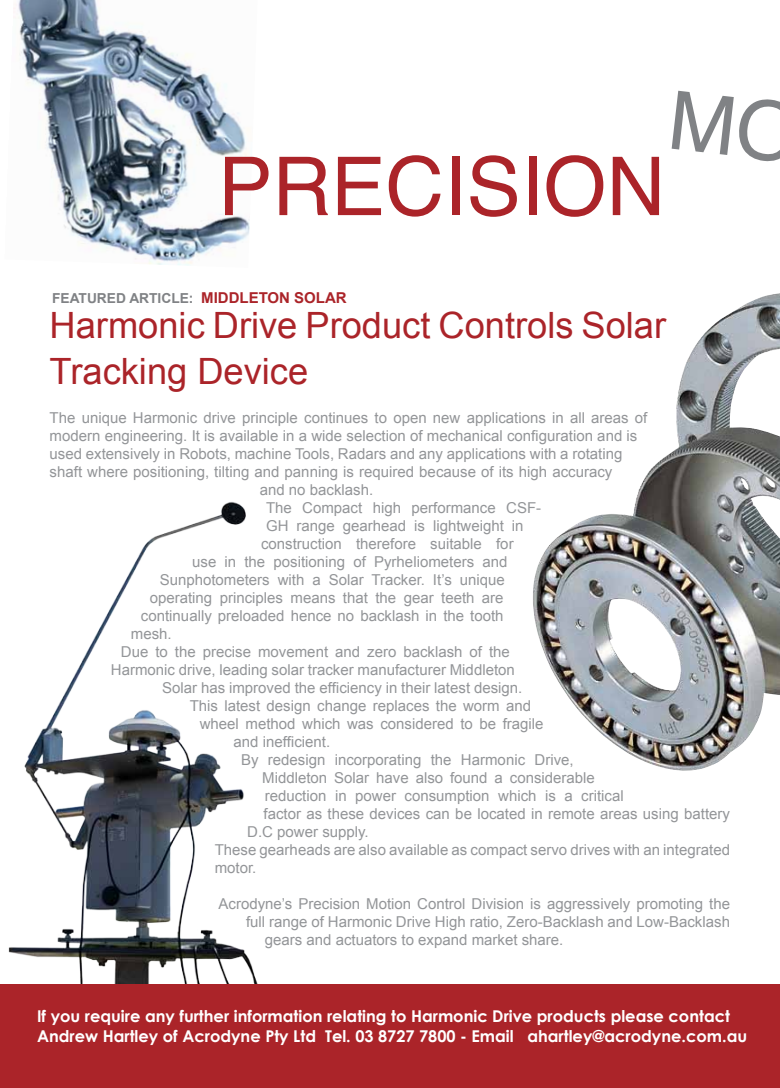
<style>
.page{position:relative;width:780px;height:1088px;background:#fff}
.page>*{position:absolute;margin:0;border:0;box-sizing:border-box;transform-origin:0 0}
.t1{font:81.25px "Helvetica";color:#ab2429}
.t2{font:36.25px/46.2px "Arial";color:#ab2429}
.t3{font:700 16.25px/19.5px "Century Gothic";color:#fff}
.t4{font:15px "Arial";color:#939598}
.t5{font:700 13.75px "Arial";color:#808285}
.s1{font-size:15px;color:#ab2429}
</style>
<div class="page">
<img style="left:533px;top:293px;width:247px;height:478px">
<img style="left:13px;top:0;width:237px;height:266px">
<img style="left:8px;top:502px;width:250px;height:482px">
<div style="left:0;top:984px;width:780px;height:104px;background:#ab2429"></div>
<h1 class="t1" style="left:218px;top:124px;width:448px">PRECISION</h1>
<p class="t5" style="left:52px;top:289px;width:296px">FEATURED ARTICLE: <span class="s1">MIDDLETON SOLAR</span></p>
<h2 class="t2" style="left:50px;top:303px;width:618px">Harmonic Drive Product Controls Solar<br>Tracking Device</h2>
<p class="t4" style="left:50px;top:408px;width:599px">The unique Harmonic drive principle continues to open new applications in all areas of</p>
<p class="t4" style="left:50px;top:426px;width:589px">modern engineering. It is available in a wide selection of mechanical configuration and is</p>
<p class="t4" style="left:50px;top:444px;width:574px">used extensively in Robots, machine Tools, Radars and any applications with a rotating</p>
<p class="t4" style="left:50px;top:462px;width:564px">shaft where positioning, tilting and panning is required because of its high accuracy</p>
<p class="t4" style="left:260px;top:480px;width:115px">and no backlash.</p>
<p class="t4" style="left:266px;top:498px;width:276px">The Compact high performance CSF-</p>
<p class="t4" style="left:266px;top:516px;width:259px">GH range gearhead is lightweight in</p>
<p class="t4" style="left:261px;top:534px;width:254px">construction therefore suitable for</p>
<p class="t4" style="left:192px;top:552px;width:316px">use in the positioning of Pyrheliometers and</p>
<p class="t4" style="left:160px;top:570px;width:346px">Sunphotometers with a Solar Tracker. It’s unique</p>
<p class="t4" style="left:150px;top:588px;width:355px">operating principles means that the gear teeth are</p>
<p class="t4" style="left:141px;top:606px;width:364px">continually preloaded hence no backlash in the tooth</p>
<p class="t4" style="left:131px;top:624px;width:42px">mesh.</p>
<p class="t4" style="left:121px;top:642px;width:390px">Due to the precise movement and zero backlash of the</p>
<p class="t4" style="left:111px;top:660px;width:405px">Harmonic drive, leading solar tracker manufacturer Middleton</p>
<p class="t4" style="left:162px;top:678px;width:361px">Solar has improved the efficiency in their latest design.</p>
<p class="t4" style="left:190px;top:696px;width:343px">This latest design change replaces the worm and</p>
<p class="t4" style="left:200px;top:714px;width:345px">wheel method which was considered to be fragile</p>
<p class="t4" style="left:233px;top:732px;width:98px">and inefficient.</p>
<p class="t4" style="left:241px;top:750px;width:334px">By redesign incorporating the Harmonic Drive,</p>
<p class="t4" style="left:262px;top:768px;width:334px">Middleton Solar have also found a considerable</p>
<p class="t4" style="left:265px;top:786px;width:360px">reduction in power consumption which is a critical</p>
<p class="t4" style="left:263px;top:804px;width:468px">factor as these devices can be located in remote areas using battery</p>
<p class="t4" style="left:247px;top:822px;width:123px">D.C power supply.</p>
<p class="t4" style="left:215px;top:840px;width:516px">These gearheads are also available as compact servo drives with an integrated</p>
<p class="t4" style="left:215px;top:858px;width:43px">motor.</p>
<p class="t4" style="left:218px;top:894px;width:513px">Acrodyne’s Precision Motion Control Division is aggressively promoting the</p>
<p class="t4" style="left:246px;top:912px;width:485px">full range of Harmonic Drive High ratio, Zero-Backlash and Low-Backlash</p>
<p class="t4" style="left:265px;top:930px;width:300px">gears and actuators to expand market share.</p>
<p class="t3" style="left:37px;top:1006px;width:711px">If you require any further information relating to Harmonic Drive products please contact<br>Andrew Hartley of Acrodyne Pty Ltd Tel. 03 8727 7800 - Email ahartley@acrodyne.com.au</p>
</div>
